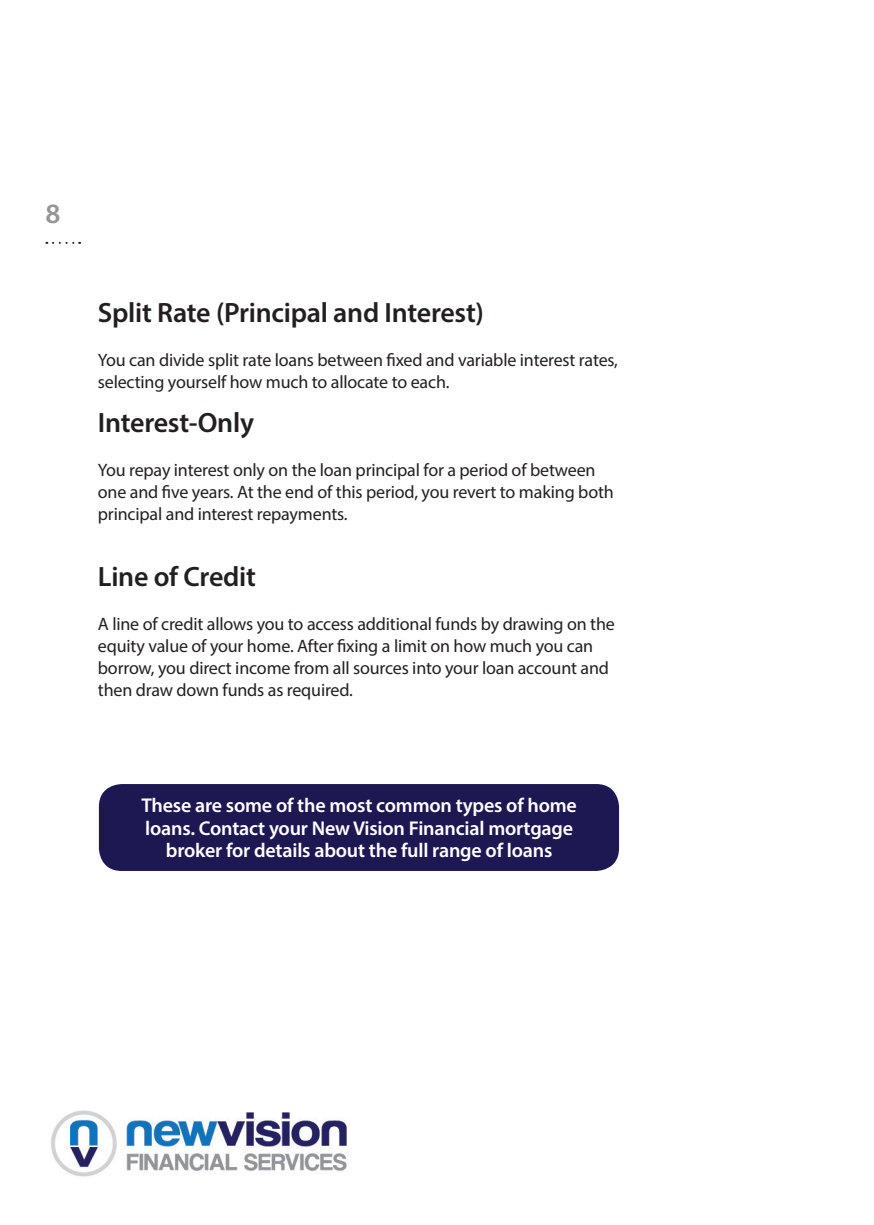
<style>
.page{position:relative;width:874px;height:1225px;background:#fff}
.page>*{position:absolute;margin:0;border:0;box-sizing:border-box;transform-origin:0 0}
.t1{font:600 28px "Myriad Pro";letter-spacing:-.01em;color:#231f20}
.t2{font:600 28px "Myriad Pro";color:#939598}
.t3{font:600 20px/22px "Myriad Pro";letter-spacing:-.01em;color:#fff;text-align:center}
.t4{font:18px/22px "Myriad Pro";letter-spacing:-.01em;color:#231f20}
</style>
<div class="page">
<div style="left:99px;top:784px;width:519px;height:87px;background:#1e1852;border-radius:23px"></div>
<svg style="left:53px;top:242px;width:27px;height:2px"></svg>
<img style="left:51px;top:1110px;width:296px;height:67px">
<h1 class="t2" style="left:45px;top:196px;width:17px">8</h1>
<h1 class="t1" style="left:98px;top:294px;width:387px">Split Rate (Principal and Interest)</h1>
<p class="t4" style="left:98px;top:348px;width:521px">You can divide split rate loans between fixed and variable interest rates, selecting yourself how much to allocate to each.</p>
<h1 class="t1" style="left:98px;top:404px;width:157px">Interest-Only</h1>
<p class="t4" style="left:98px;top:458px;width:517px">You repay interest only on the loan principal for a period of between one and five years. At the end of this period, you revert to making both principal and interest repayments.</p>
<h1 class="t1" style="left:98px;top:558px;width:159px">Line of Credit</h1>
<p class="t4" style="left:98px;top:612px;width:518px">A line of credit allows you to access additional funds by drawing on the equity value of your home. After fixing a limit on how much you can borrow, you direct income from all sources into your loan account and then draw down funds as required.</p>
<p class="t3" style="left:141px;top:794px;width:437px">These are some of the most common types of home loans. Contact your New Vision Financial mortgage broker for details about the full range of loans</p>
</div>
